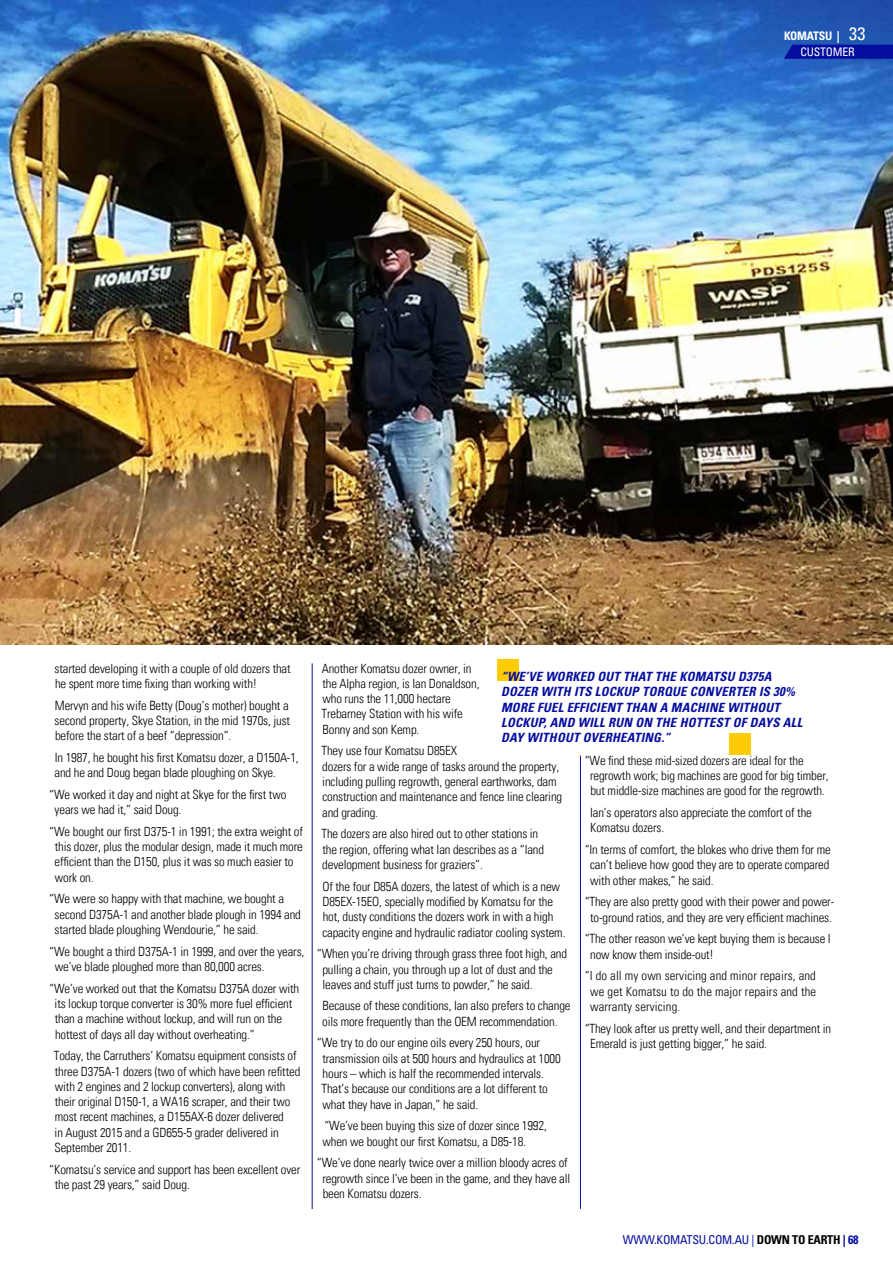
<style>
.page{position:relative;width:893px;height:1263px;background:#fff}
.page>*{position:absolute;margin:0;border:0;box-sizing:border-box;transform-origin:0 0}
.t1{font:condensed 18px "Univers";color:#fff}
.t2{font:300 condensed 12.75px/15.3px "Univers";letter-spacing:-.01em;color:#000}
.t3{font:italic 700 condensed 12.75px/15.3px "Univers";letter-spacing:.02em;color:#060e9f}
.t4{font:condensed 12.15px "Univers";letter-spacing:-.02em;color:#060e9f}
.t5{font:700 condensed 12.15px "Univers";color:#060e9f}
.t6{font:700 condensed 11.7px "Univers";color:#fff}
.t7{font:condensed 11.7px "Univers";letter-spacing:-.02em;color:#fff}
.s1{font-weight:700;color:#000}
</style>
<div class="page">
<hr style="left:312px;top:663px;width:1px;height:546px;background:#060e9f">
<img style="left:0;top:0;width:893px;height:645px">
<hr style="left:580px;top:755px;width:1px;height:454px;background:#060e9f">
<div style="left:729px;top:733px;width:21px;height:21px;background:#ffcb05"></div>
<div style="left:497px;top:660px;width:22px;height:21px;background:#ffcb05"></div>
<svg style="left:784px;top:45px;width:109px;height:14px;background:#0712a0"></svg>
<h1 class="t1" style="left:849px;top:22px;width:18px">33</h1>
<p class="t6" style="left:784px;top:28px;width:37px">KOMATSU</p>
<p class="t6" style="left:837px;top:28px;width:4px">|</p>
<p class="t7" style="left:801px;top:45px;width:55px">CUSTOMER</p>
<p class="t2" style="left:55px;top:660px;width:238px">started developing it with a couple of old dozers that he spent more time fixing than working with!</p>
<p class="t2" style="left:55px;top:697px;width:237px;text-align:justify">Mervyn and his wife Betty (Doug’s mother) bought a second property, Skye Station, in the mid 1970s, just before the start of a beef “depression”.</p>
<p class="t2" style="left:54px;top:750px;width:246px">In 1987, he bought his first Komatsu dozer, a D150A-1, and he and Doug began blade ploughing on Skye.</p>
<p class="t2" style="left:55px;top:787px;width:233px;text-indent:-5px">“We worked it day and night at Skye for the first two years we had it,” said Doug.</p>
<p class="t2" style="left:55px;top:824px;width:250px;text-indent:-5px">“We bought our first D375-1 in 1991; the extra weight of this dozer, plus the modular design, made it much more efficient than the D150, plus it was so much easier to work on.</p>
<p class="t2" style="left:55px;top:891px;width:248px;text-indent:-5px">“We were so happy with that machine, we bought a second D375A-1 and another blade plough in 1994 and started blade ploughing Wendourie,” he said.</p>
<p class="t2" style="left:55px;top:943px;width:251px;text-indent:-6px">“We bought a third D375A-1 in 1999, and over the years, we’ve blade ploughed more than 80,000 acres.</p>
<p class="t2" style="left:55px;top:980px;width:246px;text-indent:-5px">“We’ve worked out that the Komatsu D375A dozer with its lockup torque converter is 30% more fuel efficient than a machine without lockup, and will run on the hottest of days all day without overheating.”</p>
<p class="t2" style="left:54px;top:1048px;width:248px">Today, the Carruthers’ Komatsu equipment consists of three D375A-1 dozers (two of which have been refitted with 2 engines and 2 lockup converters), along with their original D150-1, a WA16 scraper, and their two most recent machines, a D155AX-6 dozer delivered<br>in August 2015 and a GD655-5 grader delivered in September 2011.</p>
<p class="t2" style="left:55px;top:1161px;width:247px;text-indent:-5px">“Komatsu’s service and support has been excellent over the past 29 years,” said Doug.</p>
<p class="t2" style="left:322px;top:660px;width:159px">Another Komatsu dozer owner, in the Alpha region, is Ian Donaldson, who runs the 11,000 hectare<br>Trebarney Station with his wife<br>Bonny and son Kemp.</p>
<p class="t2" style="left:322px;top:743px;width:242px">They use four Komatsu D85EX<br>dozers for a wide range of tasks around the property, including pulling regrowth, general earthworks, dam construction and maintenance and fence line clearing and grading.</p>
<p class="t2" style="left:322px;top:826px;width:224px">The dozers are also hired out to other stations in the region, offering what Ian describes as a “land development business for graziers”.</p>
<p class="t2" style="left:322px;top:878px;width:245px">Of the four D85A dozers, the latest of which is a new D85EX-15EO, specially modified by Komatsu for the hot, dusty conditions the dozers work in with a high capacity engine and hydraulic radiator cooling system.</p>
<p class="t2" style="left:322px;top:946px;width:246px;text-indent:-5px">“When you’re driving through grass three foot high, and pulling a chain, you through up a lot of dust and the leaves and stuff just turns to powder,” he said.</p>
<p class="t2" style="left:322px;top:998px;width:250px">Because of these conditions, Ian also prefers to change oils more frequently than the OEM recommendation.</p>
<p class="t2" style="left:322px;top:1035px;width:241px;text-indent:-5px">“We try to do our engine oils every 250 hours, our transmission oils at 500 hours and hydraulics at 1000 hours – which is half the recommended intervals.<br>That’s because our conditions are a lot different to what they have in Japan,” he said.</p>
<p class="t2" style="left:322px;top:1118px;width:226px">“We’ve been buying this size of dozer since 1992, when we bought our first Komatsu, a D85-18.</p>
<p class="t2" style="left:322px;top:1155px;width:249px;text-indent:-5px">“We’ve done nearly twice over a million bloody acres of regrowth since I’ve been in the game, and they have all been Komatsu dozers.</p>
<p class="t3" style="left:501px;top:669px;width:303px">“WE’VE WORKED OUT THAT THE KOMATSU D375A DOZER WITH ITS LOCKUP TORQUE CONVERTER IS 30% MORE FUEL EFFICIENT THAN A MACHINE WITHOUT LOCKUP, AND WILL RUN ON THE HOTTEST OF DAYS ALL DAY WITHOUT OVERHEATING.”</p>
<p class="t2" style="left:590px;top:753px;width:240px;text-indent:-5px">“We find these mid-sized dozers are ideal for the regrowth work; big machines are good for big timber, but middle-size machines are good for the regrowth.</p>
<p class="t2" style="left:590px;top:805px;width:223px">Ian’s operators also appreciate the comfort of the<br>Komatsu dozers.</p>
<p class="t2" style="left:590px;top:842px;width:242px;text-align:justify;text-indent:-5px">“In terms of comfort, the blokes who drive them for me can’t believe how good they are to operate compared with other makes,” he said.</p>
<p class="t2" style="left:585px;top:894px;width:251px;text-align:center">“They are also pretty good with their power and power&shy;to-ground ratios, and they are very efficient machines.</p>
<p class="t2" style="left:590px;top:931px;width:242px;text-indent:-6px">“The other reason we’ve kept buying them is because I now know them inside-out!</p>
<p class="t2" style="left:590px;top:968px;width:227px;text-align:justify;text-indent:-6px">“I do all my own servicing and minor repairs, and we get Komatsu to do the major repairs and the warranty servicing.</p>
<p class="t2" style="left:590px;top:1020px;width:242px;text-indent:-6px">“They look after us pretty well, and their department in<br>Emerald is just getting bigger,” he said.</p>
<p class="t4" style="left:623px;top:1232px;width:205px">WWW.KOMATSU .COM.AU | <span class="s1">DOWN TO EARTH</span></p>
<p class="t5" style="left:843px;top:1232px;width:17px">| 68</p>
</div>
